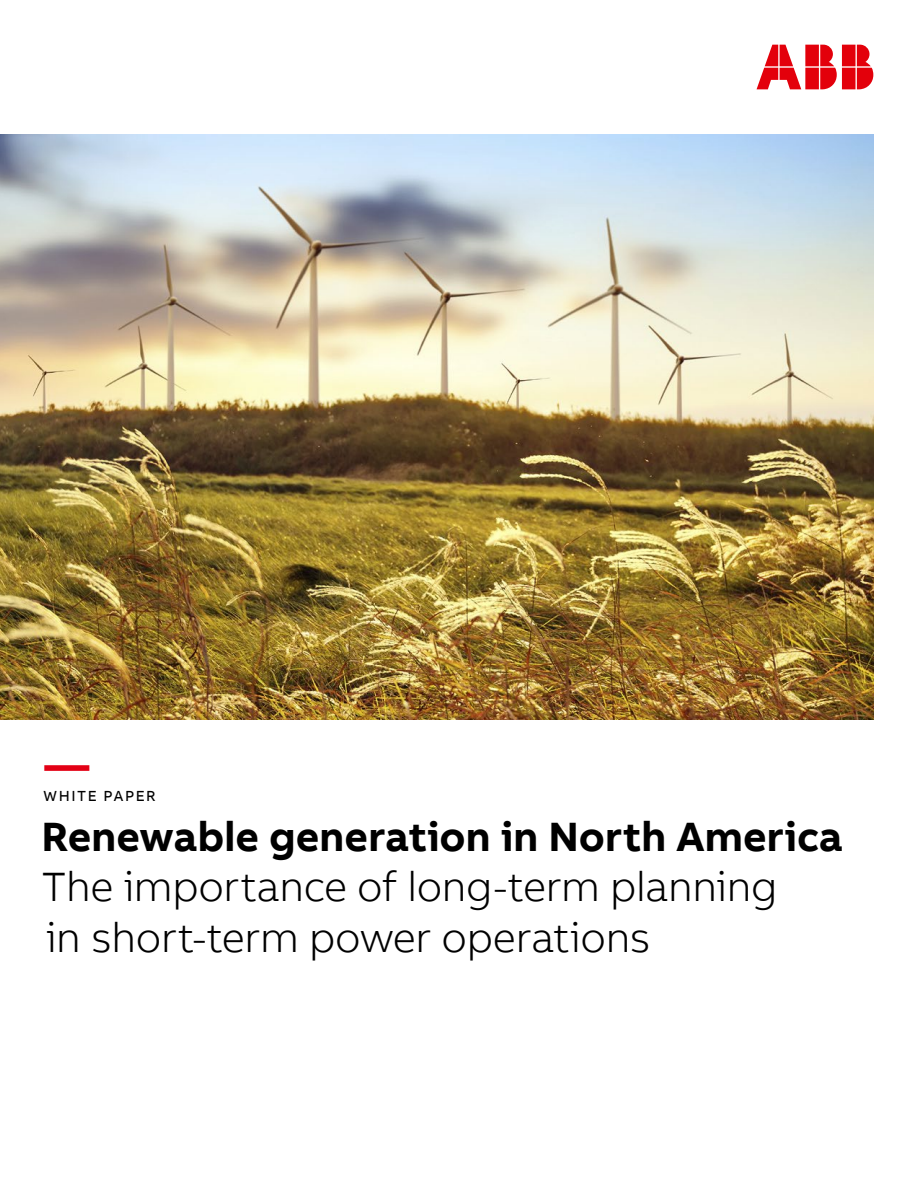
<style>
.page{position:relative;width:918px;height:1188px;background:#fff}
.page>*{position:absolute;margin:0;border:0;box-sizing:border-box;transform-origin:0 0}
.t1{font:700 45px "AB Bvoice";color:#e30015}
.t2{font:300 42px/50.4px "AB Bvoice";letter-spacing:-.01em;color:#000}
.t3{font:700 42px "AB Bvoice";color:#000}
.t4{font:15px "AB Bvoice";letter-spacing:.105em;color:#000}
</style>
<div class="page">
<svg style="left:757px;top:45px;width:116px;height:44px"></svg>
<img style="left:0;top:135px;width:873px;height:585px">
<p class="t1" style="left:44px;top:736px;width:46px">—</p>
<p class="t4" style="left:44px;top:787px;width:114px">WHITE PAPER</p>
<p class="t3" style="left:41px;top:810px;width:803px">Renewable generation in North America</p>
<p class="t2" style="left:41px;top:862px;width:737px">The importance of long-term planning in short-term power operations</p>
</div>
